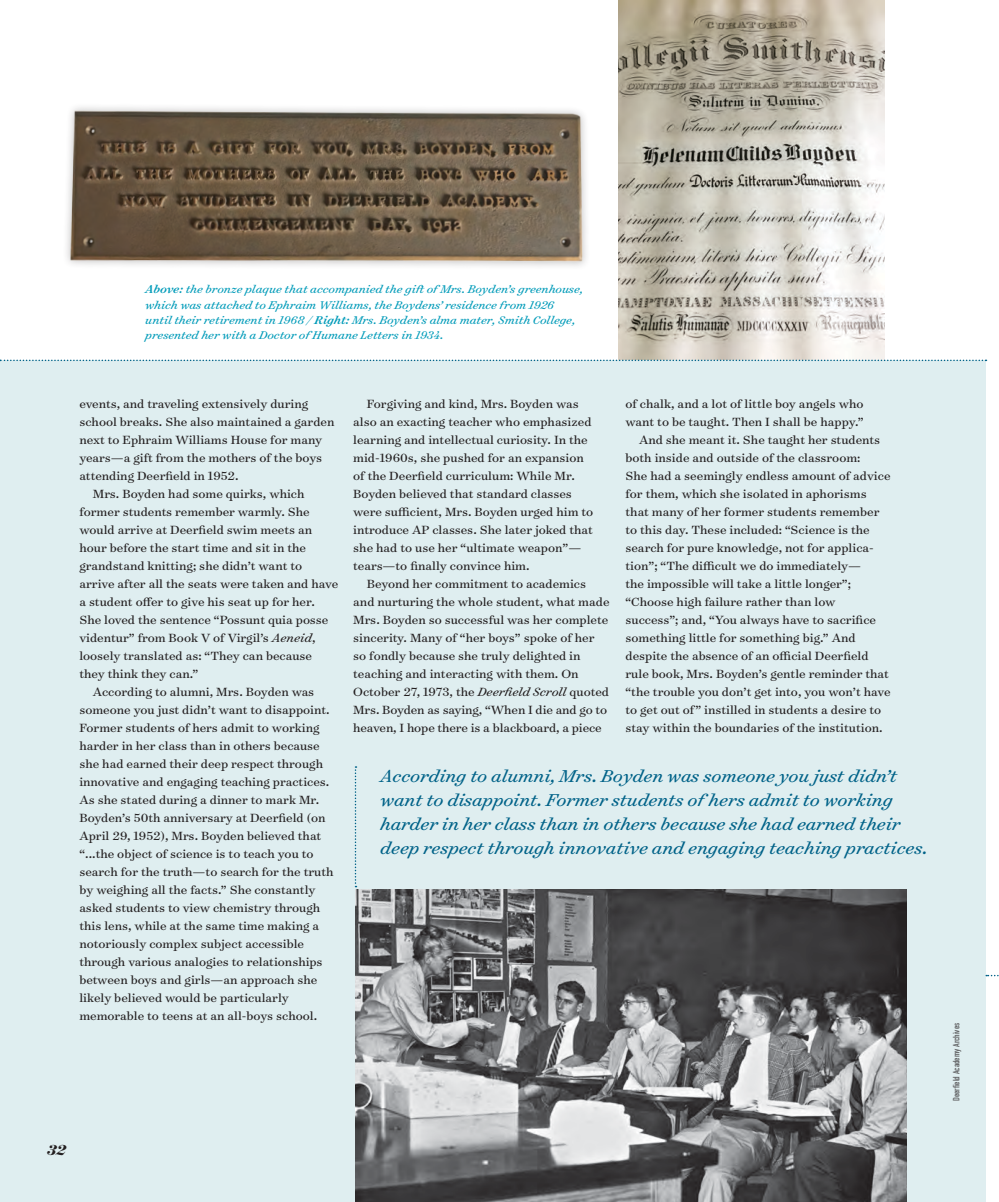
<style>
.page{position:relative;width:999px;height:1202px;background:#fff}
.page>*{position:absolute;margin:0;border:0;box-sizing:border-box;transform-origin:0 0}
.t1{font:italic 19.5px/24px "Surveyor Text";color:#006288}
.t2{font:italic 700 16.5px "Surveyor Display";color:#231f20}
.t3{font:13.5px/18px "Surveyor Text";color:#231f20}
.t4{font:italic 12.75px/15.3px "Surveyor Text";color:#009bb9}
.t5{font:700 9px "DIN Condensed";color:#636466}
.s1{font-weight:500}
.s2{font-style:italic}
</style>
<div class="page">
<div style="left:0;top:360px;width:986px;height:842px;background:#dfeef0"></div>
<img style="left:355px;top:890px;width:552px;height:312px">
<img style="left:66px;top:107px;width:521px;height:159px">
<img style="left:619px;top:0;width:265px;height:359px">
<svg style="left:0;top:359px;width:987px;height:2px"></svg>
<svg style="left:986px;top:974px;width:13px;height:2px"></svg>
<svg style="left:355px;top:766px;width:2px;height:121px"></svg>
<p class="t4" style="left:145px;top:281px;width:439px"><span class="s1">Above:</span> the bronze plaque that accompanied the gift of Mrs. Boyden’s greenhouse, which was attached to Ephraim Williams, the Boydens’ residence from 1926 until their retirement in 1968 / <span class="s1">Right:</span> Mrs. Boyden’s alma mater, Smith College, presented her with a Doctor of Humane Letters in 1934.</p>
<p class="t3" style="left:79px;top:395px;width:230px">events, and traveling extensively during</p>
<p class="t3" style="left:79px;top:413px;width:257px">school breaks. She also maintained a garden</p>
<p class="t3" style="left:79px;top:431px;width:244px">next to Ephraim Williams House for many</p>
<p class="t3" style="left:79px;top:449px;width:244px">years—a gift from the mothers of the boys</p>
<p class="t3" style="left:79px;top:466px;width:161px">attending Deerfield in 1952.</p>
<p class="t3" style="left:93px;top:484px;width:213px">Mrs. Boyden had some quirks, which</p>
<p class="t3" style="left:79px;top:502px;width:232px">former students remember warmly. She</p>
<p class="t3" style="left:79px;top:520px;width:234px">would arrive at Deerfield swim meets an</p>
<p class="t3" style="left:79px;top:538px;width:228px">hour before the start time and sit in the</p>
<p class="t3" style="left:79px;top:556px;width:224px">grandstand knitting; she didn’t want to</p>
<p class="t3" style="left:79px;top:574px;width:260px">arrive after all the seats were taken and have</p>
<p class="t3" style="left:79px;top:592px;width:237px">a student offer to give his seat up for her.</p>
<p class="t3" style="left:79px;top:610px;width:250px">She loved the sentence “Possunt quia posse</p>
<p class="t3" style="left:79px;top:628px;width:238px">videntur” from Book V of Virgil’s <span class="s2">Aeneid</span>,</p>
<p class="t3" style="left:79px;top:646px;width:234px">loosely translated as: “They can because</p>
<p class="t3" style="left:79px;top:664px;width:121px">they think they can.”</p>
<p class="t3" style="left:93px;top:682px;width:223px">According to alumni, Mrs. Boyden was</p>
<p class="t3" style="left:79px;top:700px;width:252px">someone you just didn’t want to disappoint.</p>
<p class="t3" style="left:79px;top:718px;width:242px">Former students of hers admit to working</p>
<p class="t3" style="left:79px;top:736px;width:242px">harder in her class than in others because</p>
<p class="t3" style="left:79px;top:754px;width:245px">she had earned their deep respect through</p>
<p class="t3" style="left:79px;top:772px;width:252px">innovative and engaging teaching practices.</p>
<p class="t3" style="left:79px;top:790px;width:241px">As she stated during a dinner to mark Mr.</p>
<p class="t3" style="left:79px;top:808px;width:248px">Boyden’s 50th anniversary at Deerfield (on</p>
<p class="t3" style="left:79px;top:826px;width:243px">April 29, 1952), Mrs. Boyden believed that</p>
<p class="t3" style="left:79px;top:844px;width:236px">“...the object of science is to teach you to</p>
<p class="t3" style="left:79px;top:862px;width:256px">search for the truth—to search for the truth</p>
<p class="t3" style="left:79px;top:880px;width:238px">by weighing all the facts.” She constantly</p>
<p class="t3" style="left:79px;top:898px;width:243px">asked students to view chemistry through</p>
<p class="t3" style="left:79px;top:916px;width:241px">this lens, while at the same time making a</p>
<p class="t3" style="left:79px;top:934px;width:226px">notoriously complex subject accessible</p>
<p class="t3" style="left:79px;top:952px;width:245px">through various analogies to relationships</p>
<p class="t3" style="left:79px;top:970px;width:240px">between boys and girls—an approach she</p>
<p class="t3" style="left:79px;top:988px;width:211px">likely believed would be particularly</p>
<p class="t3" style="left:79px;top:1006px;width:239px">memorable to teens at an all-boys school.</p>
<p class="t3" style="left:353px;top:394px;width:242px;text-indent:14px">Forgiving and kind, Mrs. Boyden was also an exacting teacher who emphasized learning and intellectual curiosity. In the mid-1960s, she pushed for an expansion of the Deerfield curriculum: While Mr.<br>Boyden believed that standard classes were sufficient, Mrs. Boyden urged him to introduce AP classes. She later joked that she had to use her “ultimate weapon”— tears—to finally convince him.</p>
<p class="t3" style="left:353px;top:574px;width:258px;text-indent:14px">Beyond her commitment to academics and nurturing the whole student, what made Mrs. Boyden so successful was her complete sincerity. Many of “her boys” spoke of her so fondly because she truly delighted in teaching and interacting with them. On October 27, 1973, the <span class="s2">Deerfield Scroll</span> quoted Mrs. Boyden as saying, “When I die and go to heaven, I hope there is a blackboard, a piece</p>
<p class="t3" style="left:626px;top:395px;width:240px">of chalk, and a lot of little boy angels who</p>
<p class="t3" style="left:626px;top:413px;width:240px">want to be taught. Then I shall be happy.”</p>
<p class="t3" style="left:639px;top:431px;width:243px">And she meant it. She taught her students</p>
<p class="t3" style="left:626px;top:449px;width:237px">both inside and outside of the classroom:</p>
<p class="t3" style="left:626px;top:466px;width:267px">She had a seemingly endless amount of advice</p>
<p class="t3" style="left:626px;top:484px;width:243px">for them, which she isolated in aphorisms</p>
<p class="t3" style="left:626px;top:502px;width:255px">that many of her former students remember</p>
<p class="t3" style="left:626px;top:520px;width:246px">to this day. These included: “Science is the</p>
<p class="t3" style="left:626px;top:538px;width:250px">search for pure knowledge, not for applica-</p>
<p class="t3" style="left:626px;top:556px;width:237px">tion”; “The difficult we do immediately—</p>
<p class="t3" style="left:626px;top:574px;width:227px">the impossible will take a little longer”;</p>
<p class="t3" style="left:626px;top:592px;width:211px">“Choose high failure rather than low</p>
<p class="t3" style="left:626px;top:610px;width:252px">success”; and, “You always have to sacrifice</p>
<p class="t3" style="left:626px;top:628px;width:232px">something little for something big.” And</p>
<p class="t3" style="left:626px;top:646px;width:245px">despite the absence of an official Deerfield</p>
<p class="t3" style="left:626px;top:664px;width:265px">rule book, Mrs. Boyden’s gentle reminder that</p>
<p class="t3" style="left:626px;top:682px;width:267px">“the trouble you don’t get into, you won’t have</p>
<p class="t3" style="left:626px;top:700px;width:257px">to get out of” instilled in students a desire to</p>
<p class="t3" style="left:626px;top:718px;width:259px">stay within the boundaries of the institution.</p>
<p class="t1" style="left:380px;top:762px;width:549px">According to alumni, Mrs. Boyden was someone you just didn’t want to disappoint. Former students of hers admit to working harder in her class than in others because she had earned their deep respect through innovative and engaging teaching practices.</p>
<p class="t2" style="left:47px;top:1139px;width:20px">32</p>
<p class="t5" style="left:950px;top:1101px;width:80px;rotate:-90deg">Deerfield Academy Archives</p>
</div>
